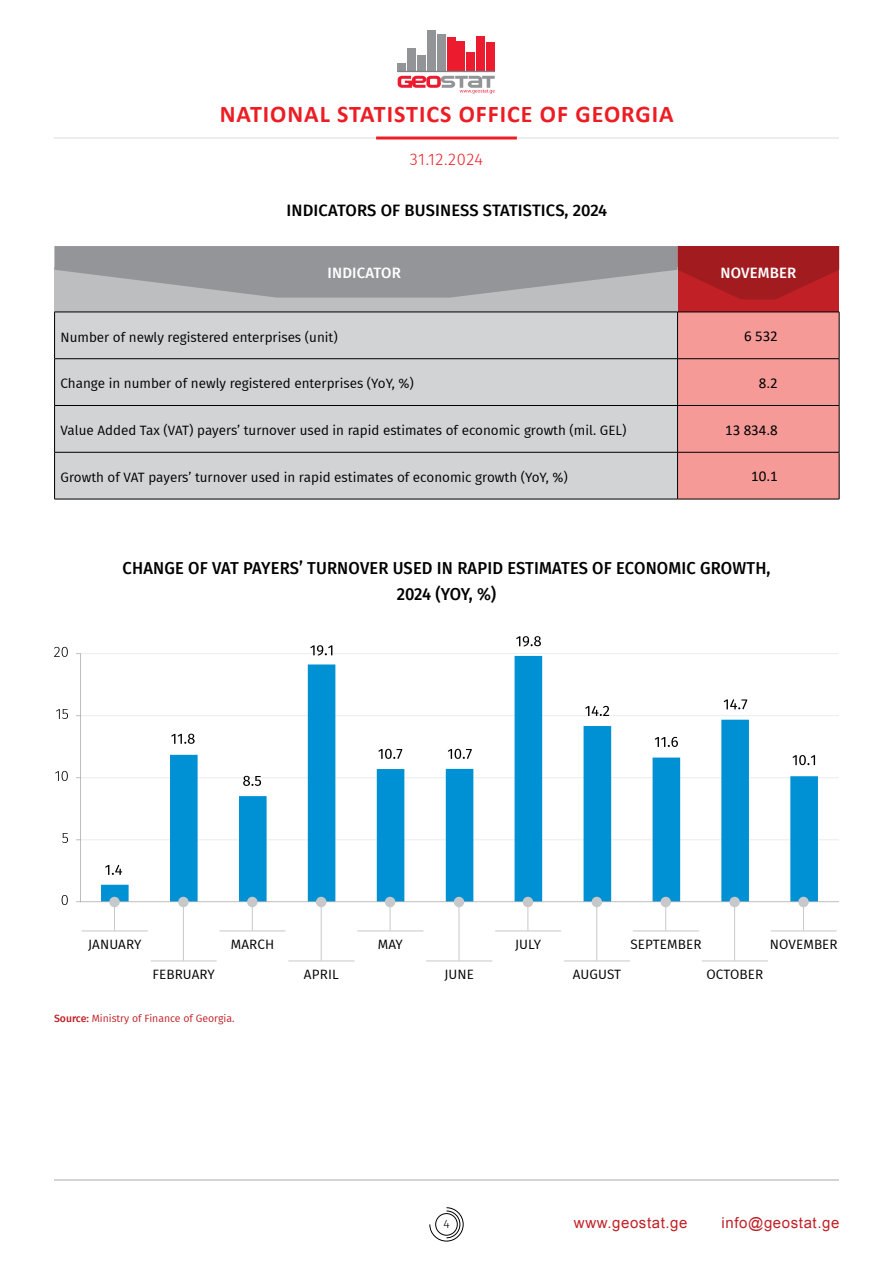
<style>
.page{position:relative;width:893px;height:1263px;background:#fff}
.page>*{position:absolute;margin:0;border:0;box-sizing:border-box;transform-origin:0 0}
.t1{font:700 24px "Calibri";letter-spacing:.04em;color:#ed1d24}
.t2{font:500 17.4px/27px "Fira GO";letter-spacing:.01em;color:#000;text-align:center;scale:.95 1}
.t3{font:500 16.5px "Fira GO";letter-spacing:.01em;color:#000}
.t4{font:300 16.5px "Fira GO";letter-spacing:.025em;color:#ed1d24}
.t5{font:15px "BPG Ingiri Arial";letter-spacing:.04em;color:#c12026}
.t6{font:15px "Calibri";color:#000}
.t7{font:500 15px "Fira GO";letter-spacing:.01em;color:#fff}
.t8{font:13.5px "Fira GO";color:#000}
.t9{font:300 12px "Fira GO";color:#000}
.t10{font:10.5px "Fira GO";color:#c12026}
.s1{font-weight:500}
</style>
<div class="page">
<svg style="left:429px;top:1207px;width:35px;height:34px"></svg>
<hr style="left:54px;top:1179px;width:785px;height:1px;background:#a7a9ac">
<hr style="left:54px;top:137px;width:785px;height:2px;background:#e6e7e8">
<hr style="left:376px;top:137px;width:141px;height:3px;background:#ed1d24">
<div style="left:398px;top:63px;width:8px;height:9px;background:#929497"></div>
<div style="left:407px;top:48px;width:9px;height:24px;background:#929497"></div>
<div style="left:417px;top:55px;width:9px;height:17px;background:#929497"></div>
<div style="left:427px;top:31px;width:9px;height:41px;background:#929497"></div>
<div style="left:437px;top:35px;width:9px;height:37px;background:#929497"></div>
<div style="left:447px;top:37px;width:8px;height:35px;background:#ec1b2e"></div>
<div style="left:457px;top:42px;width:8px;height:30px;background:#ec1b2e"></div>
<div style="left:466px;top:52px;width:9px;height:20px;background:#ec1b2e"></div>
<div style="left:476px;top:36px;width:9px;height:36px;background:#ec1b2e"></div>
<div style="left:486px;top:42px;width:9px;height:30px;background:#ec1b2e"></div>
<hr style="left:398px;top:71px;width:97px;height:1px;background:#808184">
<svg style="left:398px;top:76px;width:97px;height:18px"></svg>
<div style="left:677px;top:268px;width:162px;height:44px;background:#c12026"></div>
<div style="left:54px;top:268px;width:623px;height:44px;background:#bcbec0"></div>
<svg style="left:54px;top:246px;width:785px;height:53px"></svg>
<div style="left:55px;top:313px;width:622px;height:186px;background:#d1d3d4"></div>
<div style="left:678px;top:313px;width:161px;height:186px;background:#f69a97"></div>
<hr style="left:839px;top:312px;width:1px;height:46px;background:#000">
<hr style="left:839px;top:359px;width:1px;height:46px;background:#000">
<hr style="left:839px;top:406px;width:1px;height:46px;background:#000">
<hr style="left:839px;top:452px;width:1px;height:47px;background:#000">
<hr style="left:678px;top:312px;width:161px;height:1px;background:#000">
<hr style="left:678px;top:358px;width:161px;height:1px;background:#000">
<hr style="left:678px;top:405px;width:161px;height:1px;background:#000">
<hr style="left:678px;top:452px;width:161px;height:1px;background:#000">
<hr style="left:678px;top:499px;width:161px;height:1px;background:#000">
<hr style="left:54px;top:312px;width:624px;height:1px;background:#000">
<hr style="left:54px;top:312px;width:1px;height:46px;background:#000">
<hr style="left:677px;top:312px;width:1px;height:46px;background:#000">
<hr style="left:54px;top:358px;width:624px;height:1px;background:#000">
<hr style="left:54px;top:359px;width:1px;height:46px;background:#000">
<hr style="left:677px;top:359px;width:1px;height:46px;background:#000">
<hr style="left:54px;top:405px;width:624px;height:1px;background:#000">
<hr style="left:54px;top:406px;width:1px;height:46px;background:#000">
<hr style="left:677px;top:406px;width:1px;height:46px;background:#000">
<hr style="left:54px;top:452px;width:624px;height:1px;background:#000">
<hr style="left:54px;top:452px;width:1px;height:47px;background:#000">
<hr style="left:677px;top:452px;width:1px;height:47px;background:#000">
<hr style="left:54px;top:499px;width:624px;height:1px;background:#000">
<svg style="left:62px;top:895px;width:6px;height:10px"></svg>
<svg style="left:62px;top:833px;width:6px;height:10px"></svg>
<svg style="left:55px;top:771px;width:13px;height:10px"></svg>
<svg style="left:56px;top:709px;width:12px;height:10px"></svg>
<svg style="left:54px;top:647px;width:14px;height:10px"></svg>
<hr style="left:220px;top:930px;width:65px;height:1px;background:#c7c8ca">
<hr style="left:82px;top:930px;width:65px;height:1px;background:#c7c8ca">
<hr style="left:358px;top:930px;width:65px;height:1px;background:#c7c8ca">
<hr style="left:495px;top:930px;width:66px;height:1px;background:#c7c8ca">
<hr style="left:633px;top:930px;width:66px;height:1px;background:#c7c8ca">
<hr style="left:771px;top:930px;width:65px;height:1px;background:#c7c8ca">
<svg style="left:76px;top:636px;width:763px;height:294px"></svg>
<div style="left:178px;top:897px;width:11px;height:10px;background:#c7c8ca;border-radius:50%"></div>
<hr style="left:151px;top:960px;width:65px;height:1px;background:#c7c8ca">
<hr style="left:183px;top:902px;width:1px;height:58px;background:#c7c8ca">
<div style="left:316px;top:897px;width:10px;height:10px;background:#c7c8ca;border-radius:50%"></div>
<hr style="left:289px;top:960px;width:65px;height:1px;background:#c7c8ca">
<hr style="left:321px;top:902px;width:1px;height:58px;background:#c7c8ca">
<div style="left:454px;top:897px;width:10px;height:10px;background:#c7c8ca;border-radius:50%"></div>
<hr style="left:426px;top:960px;width:66px;height:1px;background:#c7c8ca">
<hr style="left:459px;top:902px;width:1px;height:58px;background:#c7c8ca">
<div style="left:592px;top:897px;width:10px;height:10px;background:#c7c8ca;border-radius:50%"></div>
<hr style="left:564px;top:960px;width:66px;height:1px;background:#c7c8ca">
<hr style="left:596px;top:902px;width:1px;height:58px;background:#c7c8ca">
<div style="left:729px;top:897px;width:11px;height:10px;background:#c7c8ca;border-radius:50%"></div>
<hr style="left:702px;top:960px;width:65px;height:1px;background:#c7c8ca">
<hr style="left:734px;top:902px;width:1px;height:58px;background:#c7c8ca">
<h1 class="t1" style="left:220px;top:97px;width:455px">NATIONAL STATISTICS OFFICE OF GEORGIA</h1>
<p class="t4" style="left:410px;top:149px;width:75px">31.12.2024</p>
<p class="t3" style="left:286px;top:201px;width:322px">INDICATORS OF BUSINESS STATISTICS, 2024</p>
<p class="t7" style="left:328px;top:264px;width:75px">INDICATOR</p>
<p class="t7" style="left:720px;top:264px;width:77px">NOVEMBER</p>
<p class="t8" style="left:61px;top:329px;width:279px">Number of newly registered enterprises (unit)</p>
<p class="t6" style="left:744px;top:326px;width:35px">6 532</p>
<p class="t8" style="left:61px;top:376px;width:355px">Change in number of newly registered enterprises (YoY, %)</p>
<p class="t6" style="left:759px;top:372px;width:20px">8.2</p>
<p class="t8" style="left:61px;top:423px;width:567px">Value Added Tax (VAT) payers’ turnover used in rapid estimates of economic growth (mil. GEL)</p>
<p class="t6" style="left:725px;top:419px;width:54px">13 834.8</p>
<p class="t8" style="left:61px;top:469px;width:509px">Growth of VAT payers’ turnover used in rapid estimates of economic growth (YoY, %)</p>
<p class="t6" style="left:751px;top:466px;width:28px">10.1</p>
<p class="t2" style="left:123px;top:554px;width:683px">CHANGE OF VAT PAYERS’ TURNOVER USED IN RAPID ESTIMATES OF ECONOMIC GROWTH,<br>2024 (YOY, %)</p>
<p class="t8" style="left:88px;top:936px;width:55px">JANUARY</p>
<p class="t8" style="left:231px;top:936px;width:45px">MARCH</p>
<p class="t8" style="left:378px;top:936px;width:27px">MAY</p>
<p class="t8" style="left:515px;top:936px;width:28px">JULY</p>
<p class="t8" style="left:630px;top:936px;width:73px">SEPTEMBER</p>
<p class="t8" style="left:770px;top:936px;width:69px">NOVEMBER</p>
<p class="t8" style="left:152px;top:966px;width:64px">FEBRUARY</p>
<p class="t8" style="left:304px;top:966px;width:36px">APRIL</p>
<p class="t8" style="left:444px;top:966px;width:31px">JUNE</p>
<p class="t8" style="left:573px;top:966px;width:50px">AUGUST</p>
<p class="t8" style="left:706px;top:966px;width:58px">OCTOBER</p>
<p class="t10" style="left:54px;top:1013px;width:182px"><span class="s1">Source:</span> Ministry of Finance of Georgia.</p>
<p class="t9" style="left:443px;top:1217px;width:8px">4</p>
<p class="t5" style="left:574px;top:1213px;width:115px">www.geostat.ge</p>
<p class="t5" style="left:722px;top:1213px;width:119px">info@geostat.ge</p>
</div>
